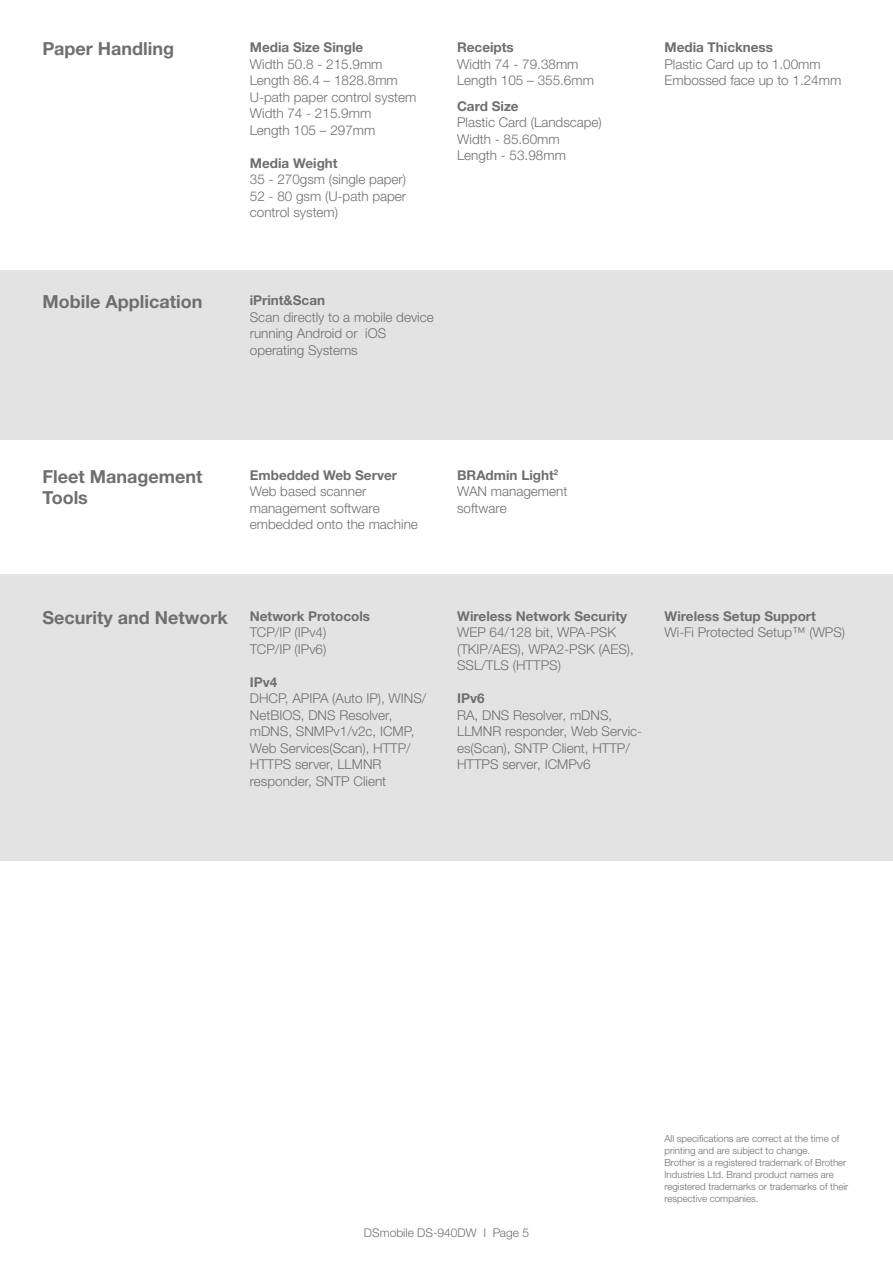
<style>
.page{position:relative;width:893px;height:1263px;background:#fff}
.page>*{position:absolute;margin:0;border:0;box-sizing:border-box;transform-origin:0 0}
.t1{font:700 18px/21.6px "Helvetica Neue LTW1 G";color:#706f6f}
.t2{font:300 13.5px/16.5px "Helvetica Neue LTW1 G";color:#706f6f}
.t3{font:700 13.5px "Helvetica Neue LTW1 G";color:#706f6f}
.t4{font:300 12px "Helvetica Neue LTW1 G";color:#706f6f}
.t5{font:300 9.75px/12px "Helvetica Neue LTW1 G";color:#706f6f}
.s1{font-weight:700}
</style>
<div class="page">
<div style="left:0;top:575px;width:893px;height:286px;background:#e3e3e3"></div>
<div style="left:0;top:271px;width:893px;height:169px;background:#e3e3e3"></div>
<h1 class="t1" style="left:43px;top:38px;width:133px">Paper Handling</h1>
<p class="t3" style="left:250px;top:39px;width:115px">Media Size Single</p>
<p class="t2" style="left:250px;top:56px;width:168px">Width 50.8 - 215.9mm<br>Length 86.4 – 1828.8mm<br>U-path paper control system<br>Width 74 - 215.9mm<br>Length 105 – 297mm</p>
<p class="t3" style="left:250px;top:155px;width:89px">Media Weight</p>
<p class="t2" style="left:250px;top:171px;width:158px;text-align:justify">35 - 270gsm (single paper)<br>52 - 80 gsm (U-path paper control system)</p>
<p class="t3" style="left:457px;top:39px;width:58px">Receipts</p>
<p class="t2" style="left:457px;top:56px;width:138px">Width 74 - 79.38mm<br>Length 105 – 355.6mm</p>
<p class="t3" style="left:457px;top:97px;width:63px">Card Size</p>
<p class="t2" style="left:457px;top:114px;width:146px">Plastic Card (Landscape)<br>Width - 85.60mm<br>Length - 53.98mm</p>
<h1 class="t1" style="left:43px;top:291px;width:161px">Mobile Application</h1>
<p class="t3" style="left:250px;top:292px;width:77px">iPrint&amp;Scan</p>
<p class="t2" style="left:250px;top:309px;width:185px">Scan directly to a mobile device running Android or iOS operating Systems</p>
<p class="t3" style="left:664px;top:39px;width:110px">Media Thickness</p>
<p class="t2" style="left:664px;top:56px;width:178px">Plastic Card up to 1.00mm<br>Embossed face up to 1.24mm</p>
<h1 class="t1" style="left:43px;top:465px;width:161px">Fleet Management<br>Tools</h1>
<p class="t3" style="left:250px;top:466px;width:149px">Embedded Web Server</p>
<p class="t2" style="left:250px;top:483px;width:170px">Web based scanner management software embedded onto the machine</p>
<p class="t2" style="left:457px;top:466px;width:112px"><span class="s1">BRAdmin Light</span><sup>2<br></sup>WAN management software</p>
<h1 class="t1" style="left:43px;top:606px;width:187px">Security and Network</h1>
<p class="t3" style="left:250px;top:607px;width:122px">Network Protocols</p>
<p class="t2" style="left:250px;top:624px;width:78px">TCP/IP (IPv4)<br>TCP/IP (IPv6)</p>
<p class="t3" style="left:250px;top:673px;width:29px">IPv4</p>
<p class="t2" style="left:250px;top:690px;width:178px">DHCP, APIPA (Auto IP), WINS/<br>NetBIOS, DNS Resolver, mDNS, SNMPv1/v2c, ICMP,<br>Web Services(Scan), HTTP/<br>HTTPS server, LLMNR responder, SNTP Client</p>
<p class="t3" style="left:457px;top:607px;width:172px">Wireless Network Security</p>
<p class="t2" style="left:457px;top:624px;width:178px">WEP 64/128 bit, WPA-PSK (TKIP/AES), WPA2-PSK (AES),<br>SSL/TLS (HTTPS)</p>
<p class="t3" style="left:457px;top:690px;width:29px">IPv6</p>
<p class="t2" style="left:457px;top:706px;width:187px">RA, DNS Resolver, mDNS,<br>LLMNR responder, Web Servic&shy;es(Scan), SNTP Client, HTTP/<br>HTTPS server, ICMPv6</p>
<p class="t3" style="left:664px;top:607px;width:153px">Wireless Setup Support</p>
<p class="t2" style="left:664px;top:624px;width:182px">Wi-Fi Protected Setup™ (WPS)</p>
<p class="t4" style="left:364px;top:1226px;width:167px">DSmobile DS-940DW I Page 5</p>
<p class="t5" style="left:664px;top:1133px;width:185px">All specifications are correct at the time of printing and are subject to change.<br>Brother is a registered trademark of Brother Industries Ltd. Brand product names are registered trademarks or trademarks of their respective companies.</p>
</div>
